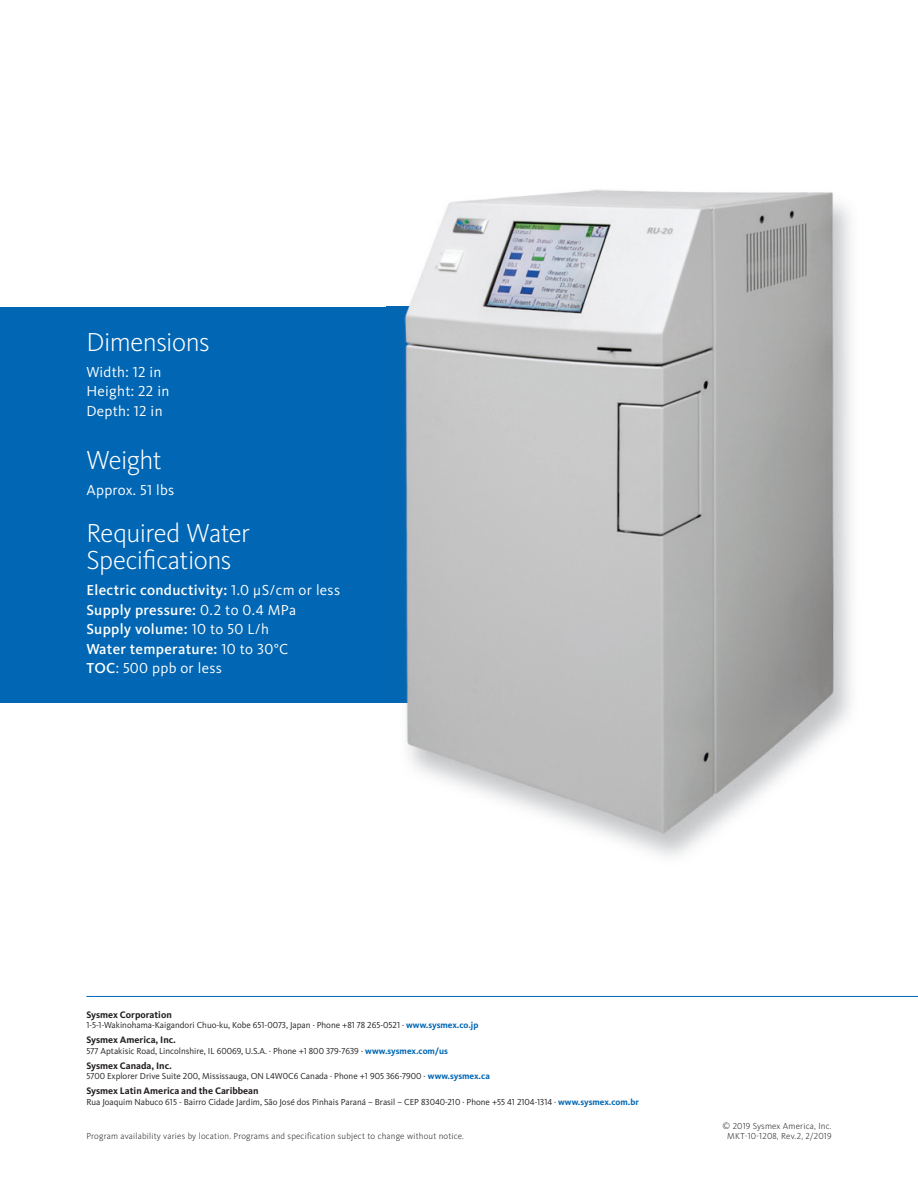
<style>
.page{position:relative;width:918px;height:1188px;background:#fff}
.page>*{position:absolute;margin:0;border:0;box-sizing:border-box;transform-origin:0 0}
.t1{font:300 27px/27px "Kievit Pro";letter-spacing:-.02em;color:#fff}
.t2{font:500 15px/19.5px "Kievit Pro";letter-spacing:.02em;color:#fff}
.t3{font:15px/19.5px "Kievit Pro";letter-spacing:.02em;color:#fff}
.t4{font:700 9.75px "Kievit Pro";color:#231f20}
.t5{font:9px "Kievit Pro";color:#231f20}
.t6{font:300 9px/10.5px "Kievit Pro";letter-spacing:.02em;color:#231f20;text-align:center}
.s1{font-weight:400}
.s2{font-weight:700;color:#0166b3}
</style>
<div class="page">
<hr style="left:86px;top:996px;width:832px;height:1px;background:#0166b3">
<div style="left:0;top:307px;width:706px;height:395px;background:#0166b3"></div>
<img style="left:387px;top:189px;width:464px;height:667px">
<img style="left:387px;top:307px;width:319px;height:395px">
<h1 class="t1" style="left:86px;top:328px;width:125px">Dimensions</h1>
<h2 class="t3" style="left:86px;top:362px;width:84px">Width: 12 in<br>Height: 22 in<br>Depth: 12 in</h2>
<h1 class="t1" style="left:86px;top:446px;width:77px">Weight</h1>
<h2 class="t3" style="left:86px;top:480px;width:89px">Approx. 51 lbs</h2>
<h1 class="t1" style="left:86px;top:519px;width:165px">Required Water<br>Specifications</h1>
<h2 class="t2" style="left:86px;top:580px;width:255px">Electric conductivity: <span class="s1">1.0 µS/cm or less<br></span>Supply pressure: <span class="s1">0.2 to 0.4 MPa<br></span>Supply volume: <span class="s1">10 to 50 L/h<br></span>Water temperature: <span class="s1">10 to 30°C<br></span>TOC<span class="s1">: 500 ppb or less</span></h2>
<p class="t4" style="left:86px;top:1009px;width:87px">Sysmex Corporation</p>
<p class="t5" style="left:86px;top:1020px;width:394px">1-5-1-Wakinohama-Kaigandori Chuo-ku, Kobe 651-0073, Japan · Phone +81 78 265-0521 · <span class="s2">www.sysmex.co.jp</span></p>
<p class="t4" style="left:86px;top:1034px;width:91px">Sysmex America, Inc.</p>
<p class="t5" style="left:86px;top:1045px;width:363px">577 Aptakisic Road, Lincolnshire, IL 60069, U.S.A. · Phone +1 800 379-7639 · <span class="s2">www.sysmex.com/us</span></p>
<p class="t4" style="left:86px;top:1060px;width:87px">Sysmex Canada, Inc.</p>
<p class="t5" style="left:86px;top:1071px;width:405px">5700 Explorer Drive Suite 200, Mississauga, ON L4W0C6 Canada · Phone +1 905 366-7900 · <span class="s2">www.sysmex.ca</span></p>
<p class="t4" style="left:86px;top:1085px;width:174px">Sysmex Latin America and the Caribbean</p>
<p class="t5" style="left:86px;top:1096px;width:554px">Rua Joaquim Nabuco 615 - Bairro Cidade Jardim, São José dos Pinhais Paraná – Brasil – CEP 83040-210 · Phone +55 41 2104-1314 · <span class="s2">www.sysmex.com.br</span></p>
<p class="t6" style="left:86px;top:1131px;width:379px">Program availability varies by location. Programs and specification subject to change without notice.</p>
<p class="t6" style="left:722px;top:1121px;width:111px">© 2019 Sysmex America, Inc.<br>MKT-10-1208, Rev.2, 2/2019</p>
</div>
